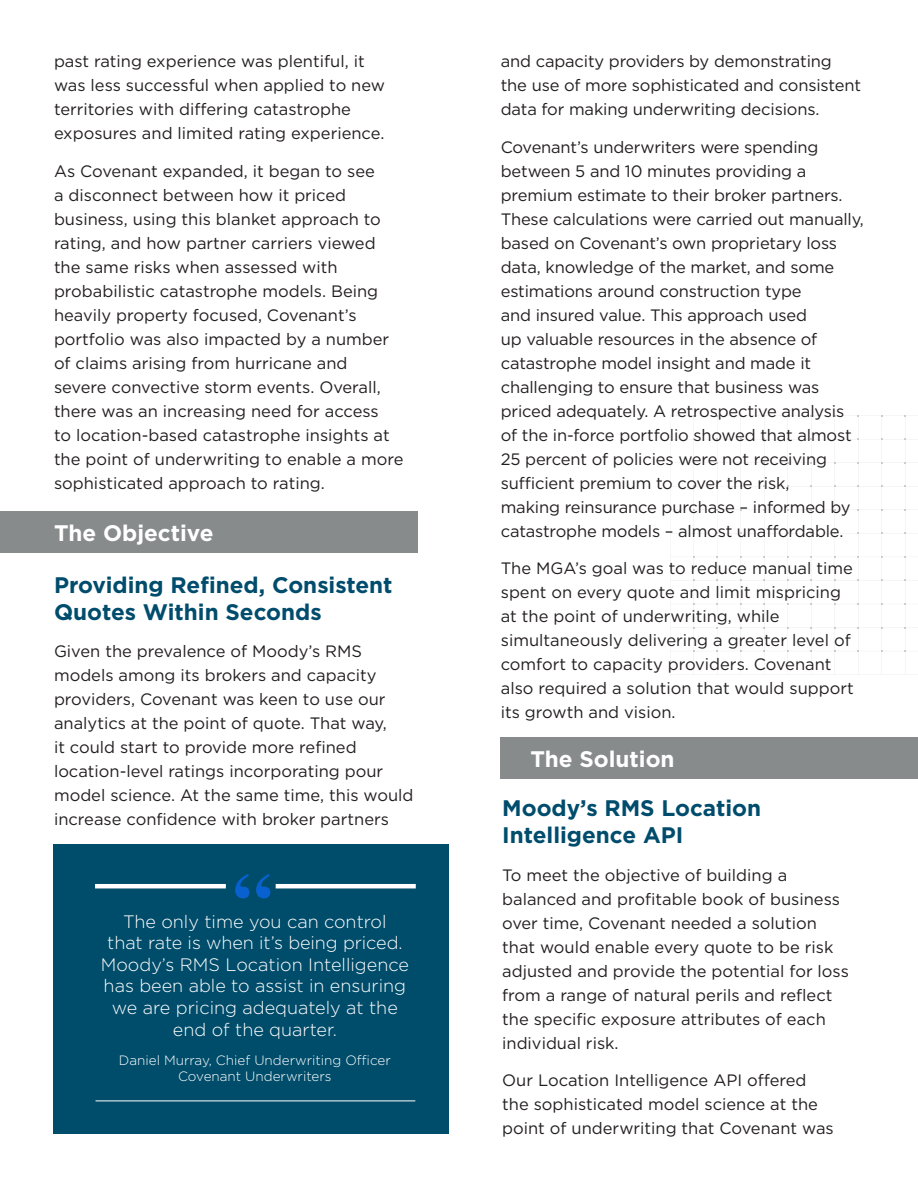
<style>
.page{position:relative;width:918px;height:1188px;background:#fff}
.page>*{position:absolute;margin:0;border:0;box-sizing:border-box;transform-origin:0 0}
.Paragraph_Title{font:700 22.5px/27px "Gotham";color:#004c6c}
.t1{font:700 22.5px "Gotham";color:#fff}
.t2{font:300 18px/21.6px "Gotham";color:#fff;text-align:center}
.Body{font:16.5px/24px "Gotham";color:#231f20}
.Quote_Name{font:300 13.5px/16.2px "Gotham";color:#fff;text-align:center}
</style>
<div class="page">
<div style="left:0;top:511px;width:418px;height:41px;background:#878b8b"></div>
<div style="left:500px;top:737px;width:418px;height:41px;background:#878b8b"></div>
<div style="left:53px;top:844px;width:396px;height:290px;background:#004d6b"></div>
<hr style="left:96px;top:1101px;width:319px;height:1px;background:#fff">
<svg style="left:235px;top:874px;width:35px;height:24px"></svg>
<hr style="left:95px;top:884px;width:131px;height:4px;background:#fff">
<hr style="left:276px;top:884px;width:140px;height:4px;background:#fff">
<p class="Body" style="left:54px;top:49px;width:333px">past rating experience was plentiful, it was less successful when applied to new territories with differing catastrophe exposures and limited rating experience.</p>
<p class="Body" style="left:54px;top:159px;width:351px">As Covenant expanded, it began to see<br>a disconnect between how it priced business, using this blanket approach to rating, and how partner carriers viewed the same risks when assessed with probabilistic catastrophe models. Being heavily property focused, Covenant’s portfolio was also impacted by a number of claims arising from hurricane and severe convective storm events. Overall, there was an increasing need for access<br>to location-based catastrophe insights at the point of underwriting to enable a more sophisticated approach to rating.</p>
<p class="t1" style="left:54px;top:518px;width:161px">The Objective</p>
<p class="Paragraph_Title" style="left:54px;top:571px;width:340px">Providing Refined, Consistent<br>Quotes Within Seconds</p>
<p class="Body" style="left:54px;top:639px;width:361px">Given the prevalence of Moody’s RMS models among its brokers and capacity providers, Covenant was keen to use our analytics at the point of quote. That way,<br>it could start to provide more refined location-level ratings incorporating pour model science. At the same time, this would increase confidence with broker partners</p>
<p class="t2" style="left:101px;top:910px;width:310px">The only time you can control<br>that rate is when it’s being priced.<br>Moody’s RMS Location Intelligence has been able to assist in ensuring we are pricing adequately at the end of the quarter.</p>
<p class="Quote_Name" style="left:119px;top:1052px;width:274px">Daniel Murray, Chief Underwriting Officer<br>Covenant Underwriters</p>
<p class="Body" style="left:501px;top:49px;width:362px">and capacity providers by demonstrating the use of more sophisticated and consistent data for making underwriting decisions.</p>
<p class="Body" style="left:501px;top:135px;width:365px">Covenant’s underwriters were spending between 5 and 10 minutes providing a premium estimate to their broker partners.<br>These calculations were carried out manually, based on Covenant’s own proprietary loss data, knowledge of the market, and some estimations around construction type<br>and insured value. This approach used<br>up valuable resources in the absence of catastrophe model insight and made it challenging to ensure that business was priced adequately. A retrospective analysis of the in-force portfolio showed that almost 25 percent of policies were not receiving sufficient premium to cover the risk,<br>making reinsurance purchase – informed by catastrophe models – almost unaffordable.</p>
<p class="Body" style="left:501px;top:556px;width:354px">The MGA’s goal was to reduce manual time spent on every quote and limit mispricing at the point of underwriting, while simultaneously delivering a greater level of comfort to capacity providers. Covenant also required a solution that would support its growth and vision.</p>
<p class="t1" style="left:530px;top:744px;width:146px">The Solution</p>
<p class="Paragraph_Title" style="left:502px;top:795px;width:260px">Moody’s RMS Location<br>Intelligence API</p>
<p class="Body" style="left:502px;top:862px;width:348px">To meet the objective of building a balanced and profitable book of business over time, Covenant needed a solution that would enable every quote to be risk adjusted and provide the potential for loss from a range of natural perils and reflect the specific exposure attributes of each individual risk.</p>
<p class="Body" style="left:502px;top:1068px;width:333px">Our Location Intelligence API offered the sophisticated model science at the point of underwriting that Covenant was</p>
</div>
